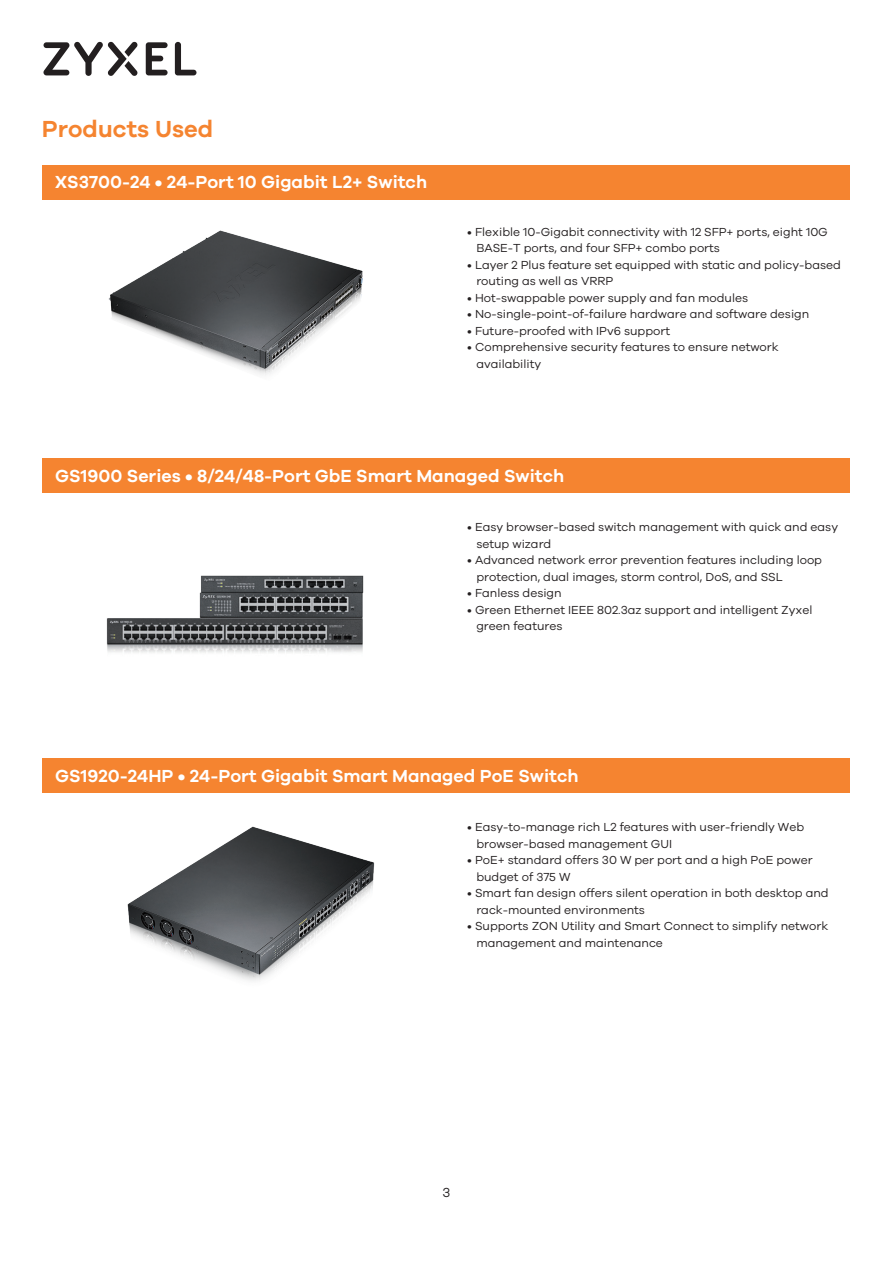
<style>
.page{position:relative;width:893px;height:1263px;background:#fff}
.page>*{position:absolute;margin:0;border:0;box-sizing:border-box;transform-origin:0 0}
.t1{font:600 24px "Galano Grotesque";color:#f58430}
.t2{font:600 18px "Galano Grotesque";color:#fff}
.t3{font:13.5px "Galano Grotesque";color:#231f20}
.t4{font:12px/16.5px "Galano Grotesque";color:#231f20}
</style>
<div class="page">
<div style="left:43px;top:459px;width:807px;height:34px;background:#f58430"></div>
<svg style="left:175px;top:42px;width:21px;height:33px"></svg>
<svg style="left:146px;top:42px;width:22px;height:33px"></svg>
<svg style="left:43px;top:41px;width:95px;height:35px"></svg>
<div style="left:43px;top:759px;width:807px;height:34px;background:#f58430"></div>
<div style="left:43px;top:166px;width:807px;height:34px;background:#f58430"></div>
<img style="left:108px;top:230px;width:255px;height:145px">
<img style="left:106px;top:575px;width:258px;height:78px">
<img style="left:127px;top:826px;width:248px;height:155px">
<h1 class="t1" style="left:42px;top:115px;width:173px">Products Used</h1>
<h2 class="t2" style="left:55px;top:171px;width:373px">XS3700-24 • 24-Port 10 Gigabit L2+ Switch</h2>
<p class="t4" style="left:476px;top:223px;width:353px;text-indent:-9px">• Flexible 10-Gigabit connectivity with 12 SFP+ ports, eight 10G<br>BASE-T ports, and four SFP+ combo ports</p>
<p class="t4" style="left:476px;top:256px;width:366px;text-indent:-9px">• Layer 2 Plus feature set equipped with static and policy-based routing as well as VRRP</p>
<p class="t4" style="left:467px;top:289px;width:282px">• Hot-swappable power supply and fan modules</p>
<p class="t4" style="left:467px;top:306px;width:344px">• No-single-point-of-failure hardware and software design</p>
<p class="t4" style="left:467px;top:322px;width:204px">• Future-proofed with IPv6 support</p>
<p class="t4" style="left:476px;top:339px;width:304px;text-indent:-9px">• Comprehensive security features to ensure network availability</p>
<h2 class="t2" style="left:55px;top:465px;width:510px">GS1900 Series • 8/24/48-Port GbE Smart Managed Switch</h2>
<p class="t4" style="left:476px;top:519px;width:363px;text-indent:-9px">• Easy browser-based switch management with quick and easy setup wizard</p>
<p class="t4" style="left:476px;top:552px;width:347px;text-indent:-9px">• Advanced network error prevention features including loop protection, dual images, storm control, DoS, and SSL</p>
<p class="t4" style="left:467px;top:585px;width:96px">• Fanless design</p>
<p class="t4" style="left:476px;top:601px;width:338px;text-indent:-9px">• Green Ethernet IEEE 802.3az support and intelligent Zyxel green features</p>
<h2 class="t2" style="left:55px;top:765px;width:525px">GS1920-24HP • 24-Port Gigabit Smart Managed PoE Switch</h2>
<p class="t4" style="left:476px;top:819px;width:329px;text-indent:-9px">• Easy-to-manage rich L2 features with user-friendly Web browser-based management GUI</p>
<p class="t4" style="left:476px;top:852px;width:338px;text-indent:-9px">• PoE+ standard offers 30 W per port and a high PoE power budget of 375 W</p>
<p class="t4" style="left:476px;top:885px;width:354px;text-indent:-9px">• Smart fan design offers silent operation in both desktop and rack-mounted environments</p>
<p class="t4" style="left:476px;top:918px;width:353px;text-indent:-9px">• Supports ZON Utility and Smart Connect to simplify network management and maintenance</p>
<p class="t3" style="left:443px;top:1185px;width:9px">3</p>
</div>
